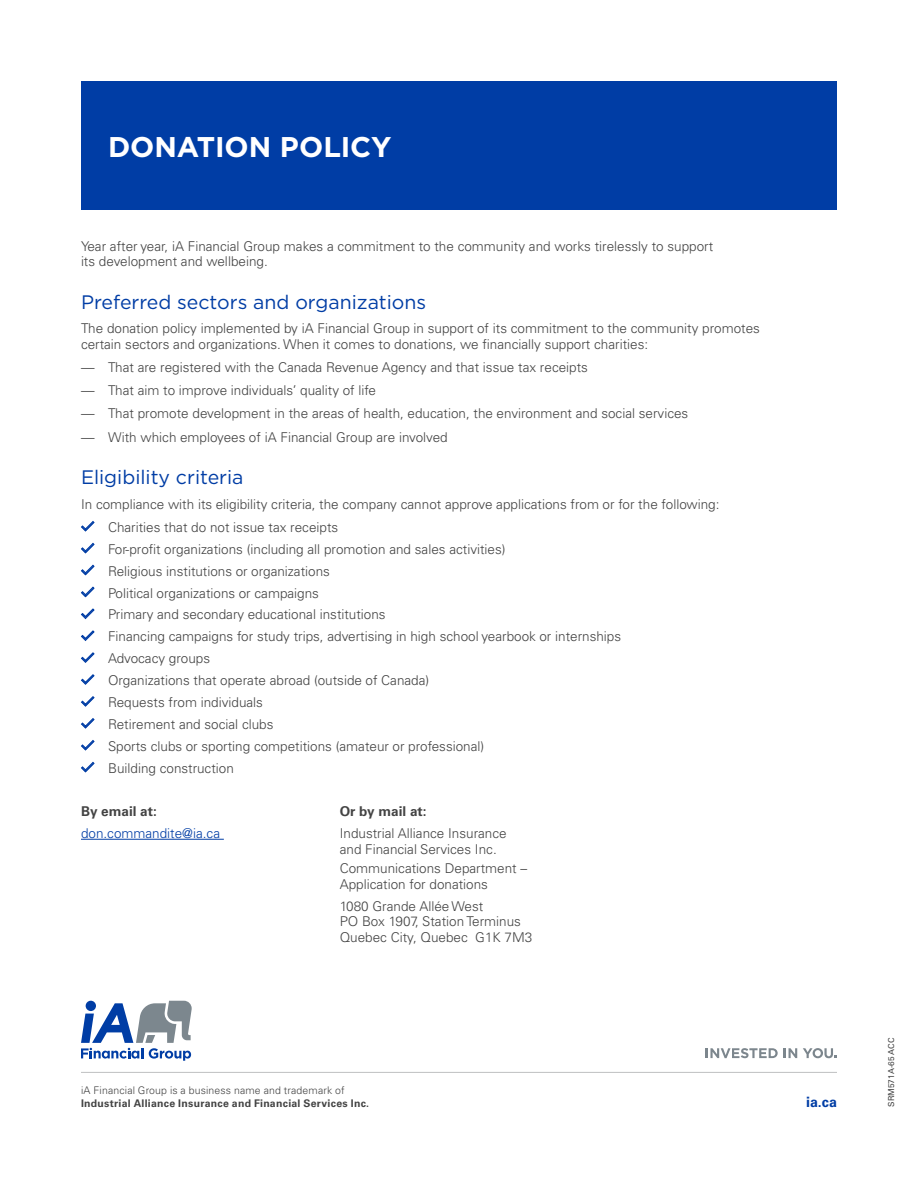
<style>
.page{position:relative;width:918px;height:1188px;background:#fff}
.page>*{position:absolute;margin:0;border:0;box-sizing:border-box;transform-origin:0 0}
.t1{font:700 28.5px "Gotham";color:#fff}
.t2{font:19.5px "Gotham";color:#003da5}
.t3{font:700 14.25px "Univers LT Pro 65";color:#003da5}
.t4{font:300 13.5px/15.8px "Univers LT Pro 45";color:#434343}
.t5{font:700 13.5px "Univers LT Pro 65";color:#434343}
.t6{font:300 13.5px "Univers LT Pro 45";color:#003da5}
.t7{font:700 10.5px/12.8px "Univers LT Pro 65";letter-spacing:.025em;color:#434343}
.t8{font:8.25px "Univers LT Pro 55 Roman";color:#434343}
.s1{font-family:"Crochet";font-weight:400;color:#003da5}
.s2{font-family:"Univers LT Pro 45";font-weight:300}
</style>
<div class="page">
<div style="left:81px;top:81px;width:756px;height:129px;background:#003da5"></div>
<hr style="left:81px;top:1072px;width:756px;height:1px;background:#bfc0c1">
<svg style="left:81px;top:1001px;width:111px;height:60px"></svg>
<svg style="left:706px;top:1048px;width:72px;height:10px"></svg>
<svg style="left:784px;top:1048px;width:13px;height:10px"></svg>
<svg style="left:803px;top:1048px;width:34px;height:10px"></svg>
<hr style="left:81px;top:839px;width:143px;height:1px;background:#003da5">
<h1 class="t1" style="left:108px;top:128px;width:285px">DONATION POLICY</h1>
<p class="t4" style="left:81px;top:238px;width:634px">Year after year, iA Financial Group makes a commitment to the community and works tirelessly to support its development and wellbeing.</p>
<h2 class="t2" style="left:81px;top:289px;width:347px">Preferred sectors and organizations</h2>
<p class="t4" style="left:81px;top:320px;width:680px">The donation policy implemented by iA Financial Group in support of its commitment to the community promotes certain sectors and organizations. When it comes to donations, we financially support charities:</p>
<p class="t4" style="left:81px;top:359px;width:509px">— That are registered with the Canada Revenue Agency and that issue tax receipts</p>
<p class="t4" style="left:81px;top:382px;width:296px">— That aim to improve individuals’ quality of life</p>
<p class="t4" style="left:81px;top:405px;width:609px">— That promote development in the areas of health, education, the environment and social services</p>
<p class="t4" style="left:81px;top:429px;width:368px">— With which employees of iA Financial Group are involved</p>
<h2 class="t2" style="left:81px;top:465px;width:164px">Eligibility criteria</h2>
<p class="t4" style="left:81px;top:496px;width:640px">In compliance with its eligibility criteria, the company cannot approve applications from or for the following:</p>
<p class="t4" style="left:81px;top:519px;width:259px"><span class="s1">•</span> Charities that do not issue tax receipts</p>
<p class="t4" style="left:81px;top:541px;width:426px"><span class="s1">•</span> For-profit organizations (including all promotion and sales activities)</p>
<p class="t4" style="left:81px;top:563px;width:250px"><span class="s1">•</span> Religious institutions or organizations</p>
<p class="t4" style="left:81px;top:585px;width:240px"><span class="s1">•</span> Political organizations or campaigns</p>
<p class="t4" style="left:81px;top:606px;width:306px"><span class="s1">•</span> Primary and secondary educational institutions</p>
<p class="t4" style="left:81px;top:628px;width:542px"><span class="s1">•</span> Financing campaigns for study trips, advertising in high school yearbook or internships</p>
<p class="t4" style="left:81px;top:650px;width:131px"><span class="s1">•</span> Advocacy groups</p>
<p class="t4" style="left:81px;top:672px;width:350px"><span class="s1">•</span> Organizations that operate abroad (outside of Canada)</p>
<p class="t4" style="left:81px;top:694px;width:184px"><span class="s1">•</span> Requests from individuals</p>
<p class="t4" style="left:81px;top:716px;width:194px"><span class="s1">•</span> Retirement and social clubs</p>
<p class="t4" style="left:81px;top:738px;width:405px"><span class="s1">•</span> Sports clubs or sporting competitions (amateur or professional)</p>
<p class="t4" style="left:81px;top:760px;width:154px"><span class="s1">•</span> Building construction</p>
<p class="t5" style="left:81px;top:801px;width:77px">By email at:</p>
<p class="t6" style="left:81px;top:824px;width:141px">don.commandite@ia.ca</p>
<p class="t5" style="left:340px;top:801px;width:88px">Or by mail at:</p>
<p class="t4" style="left:340px;top:825px;width:168px">Industrial Alliance Insurance and Financial Services Inc.</p>
<p class="t4" style="left:340px;top:860px;width:189px">Communications Department –<br>Application for donations</p>
<p class="t4" style="left:340px;top:898px;width:194px">1080 Grande Allée West<br>PO Box 1907, Station Terminus<br>Quebec City, Quebec G1K 7M3</p>
<p class="t7" style="left:81px;top:1084px;width:290px"><span class="s2">iA Financial Group is a business name and trademark of<br></span>Industrial Alliance Insurance and Financial Services Inc.</p>
<p class="t3" style="left:806px;top:1092px;width:32px">ia.ca</p>
<p class="t8" style="left:885px;top:1107px;width:71px;rotate:-90deg">SRM571A-65 ACC</p>
</div>
